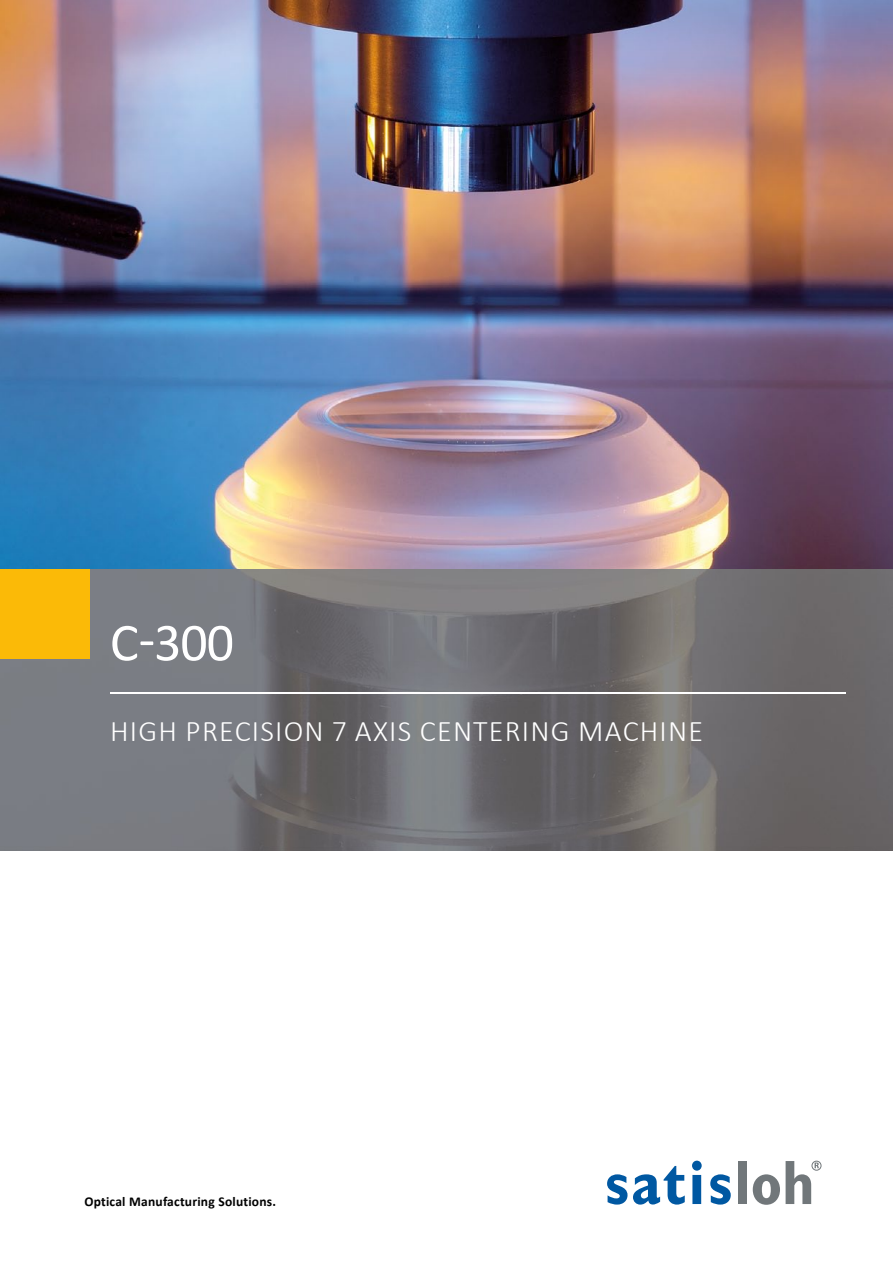
<style>
.page{position:relative;width:893px;height:1263px;background:#fff}
.page>*{position:absolute;margin:0;border:0;box-sizing:border-box;transform-origin:0 0}
.t1{font:54px "Calibri";color:#fff}
.t2{font:300 30px "Calibri";letter-spacing:.04em;color:#fff}
.t3{font:700 13.5px "Calibri";letter-spacing:.015em;color:#000}
</style>
<div class="page">
<img style="left:0;top:0;width:893px;height:850px">
<div style="left:0;top:570px;width:89px;height:89px;background:#fbba07"></div>
<hr style="left:111px;top:692px;width:735px;height:1px;background:#fff">
<svg style="left:607px;top:1174px;width:20px;height:30px"></svg>
<svg style="left:633px;top:1166px;width:52px;height:38px"></svg>
<svg style="left:692px;top:1161px;width:10px;height:43px"></svg>
<svg style="left:710px;top:1174px;width:21px;height:30px"></svg>
<div style="left:738px;top:1161px;width:9px;height:43px;background:#71777a"></div>
<svg style="left:753px;top:1174px;width:27px;height:31px"></svg>
<svg style="left:786px;top:1161px;width:33px;height:43px"></svg>
<div style="left:811px;top:1161px;width:10px;height:10px;border:1px solid #71777a;border-radius:50%"></div>
<h1 class="t1" style="left:110px;top:605px;width:126px">C-300</h1>
<p class="t2" style="left:110px;top:712px;width:594px">HIGH PRECISION 7 AXIS CENTERING MACHINE</p>
<p class="t3" style="left:84px;top:1191px;width:193px">Optical Manufacturing Solutions.</p>
</div>
